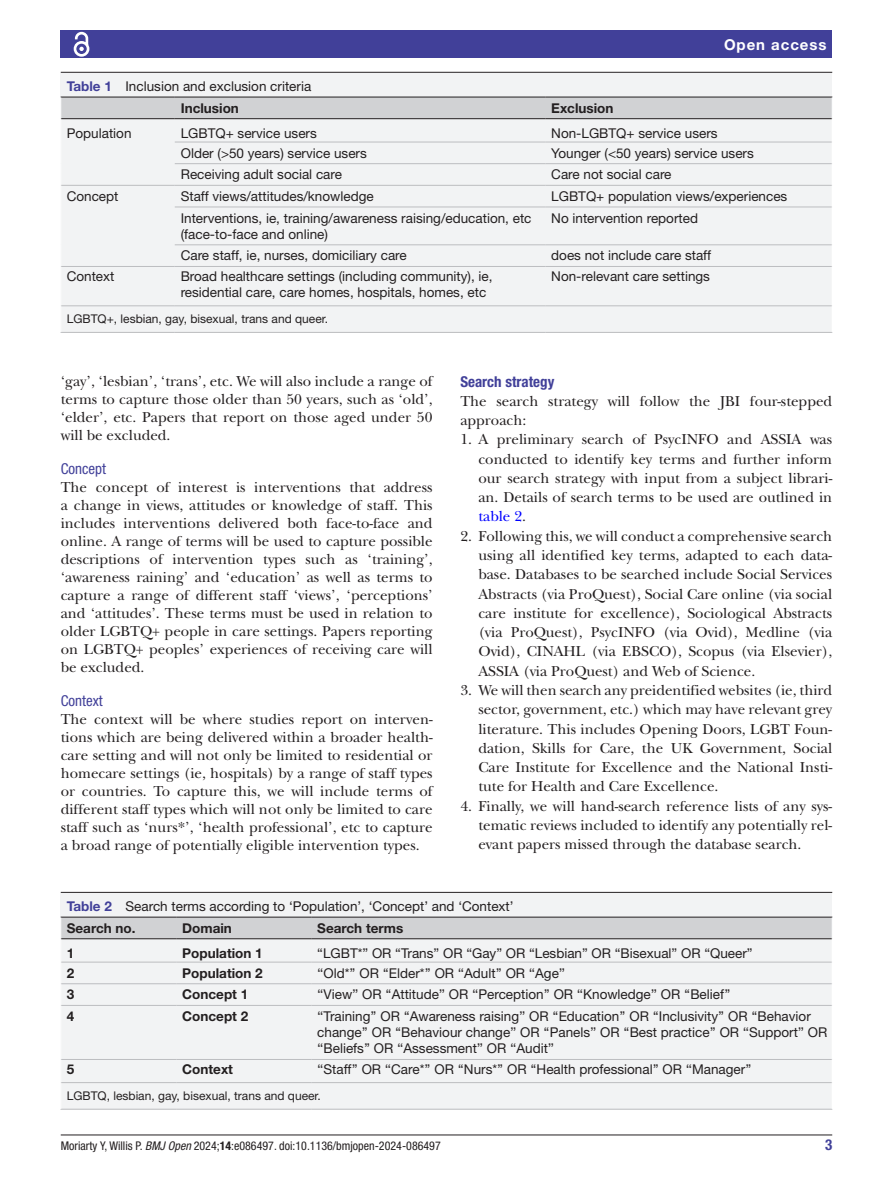
<style>
.page{position:relative;width:893px;height:1191px;background:#fff}
.page>*{position:absolute;margin:0;border:0;box-sizing:border-box;transform-origin:0 0}
.t1{font:15px/18px "New Baskerville";color:#231f20;text-align:justify}
.t2{font:700 condensed 15px "Helvetica Neue LT Std";color:#414099}
.t3{font:condensed 15px "Helvetica Neue LT Std";color:#414099}
.t4{font:700 15px "Helvetica Neue LT Std";letter-spacing:.065em;color:#fff}
.t5{font:13.5px/16.2px "Helvetica Neue LT Std";color:#231f20}
.t6{font:700 13.5px "Helvetica Neue LT Std";color:#231f20}
.t7{font:12px "Helvetica Neue LT Std";color:#231f20}
.t8{font:condensed 12px "Helvetica Neue LT Std";color:#231f20}
.s1{font-weight:700;color:#414099}
.s2{font-weight:700}
.s3{color:#00f}
.s4{font-style:italic}
</style>
<div class="page">
<hr style="left:61px;top:1134px;width:771px;height:1px;background:#231f20">
<div style="left:61px;top:31px;width:771px;height:27px;background:#414099"></div>
<svg style="left:73px;top:31px;width:17px;height:26px"></svg>
<div style="left:61px;top:73px;width:771px;height:259px;background:#f2f3f4"></div>
<hr style="left:61px;top:72px;width:771px;height:1px;background:#231f20">
<hr style="left:175px;top:207px;width:370px;height:1px;background:#bcbdc0">
<hr style="left:545px;top:207px;width:287px;height:1px;background:#bcbdc0">
<hr style="left:175px;top:244px;width:370px;height:1px;background:#bcbdc0">
<hr style="left:545px;top:244px;width:287px;height:1px;background:#bcbdc0">
<hr style="left:61px;top:266px;width:114px;height:1px;background:#bcbdc0">
<hr style="left:175px;top:266px;width:370px;height:1px;background:#bcbdc0">
<hr style="left:175px;top:305px;width:370px;height:1px;background:#bcbdc0">
<hr style="left:545px;top:266px;width:287px;height:1px;background:#bcbdc0">
<hr style="left:545px;top:305px;width:287px;height:1px;background:#bcbdc0">
<hr style="left:61px;top:305px;width:114px;height:1px;background:#bcbdc0">
<hr style="left:61px;top:332px;width:114px;height:1px;background:#bcbdc0">
<hr style="left:175px;top:332px;width:370px;height:1px;background:#bcbdc0">
<hr style="left:545px;top:332px;width:287px;height:1px;background:#bcbdc0">
<svg style="left:60px;top:97px;width:773px;height:110px"></svg>
<div style="left:61px;top:893px;width:771px;height:216px;background:#f2f3f4"></div>
<hr style="left:61px;top:892px;width:771px;height:1px;background:#231f20">
<hr style="left:61px;top:916px;width:115px;height:1px;background:#231f20">
<hr style="left:176px;top:916px;width:135px;height:1px;background:#231f20">
<hr style="left:311px;top:916px;width:521px;height:1px;background:#231f20">
<hr style="left:61px;top:1005px;width:115px;height:1px;background:#bcbdc0">
<hr style="left:176px;top:1005px;width:135px;height:1px;background:#bcbdc0">
<hr style="left:311px;top:1005px;width:521px;height:1px;background:#bcbdc0">
<hr style="left:61px;top:1059px;width:115px;height:1px;background:#bcbdc0">
<hr style="left:176px;top:1059px;width:135px;height:1px;background:#bcbdc0">
<hr style="left:176px;top:1082px;width:135px;height:1px;background:#bcbdc0">
<hr style="left:311px;top:1059px;width:521px;height:1px;background:#bcbdc0">
<hr style="left:311px;top:1082px;width:521px;height:1px;background:#bcbdc0">
<hr style="left:61px;top:1082px;width:115px;height:1px;background:#bcbdc0">
<hr style="left:61px;top:1109px;width:115px;height:1px;background:#bcbdc0">
<hr style="left:176px;top:1109px;width:135px;height:1px;background:#bcbdc0">
<hr style="left:311px;top:1109px;width:521px;height:1px;background:#bcbdc0">
<svg style="left:60px;top:917px;width:773px;height:68px"></svg>
<p class="t5" style="left:181px;top:75px;width:132px;line-height:22px;text-indent:-114px"><span class="s1">Table 1</span> Inclusion and exclusion criteria<br><span class="s2">Inclusion</span></p>
<p class="t6" style="left:551px;top:99px;width:64px">Exclusion</p>
<p class="t4" style="left:724px;top:35px;width:104px">Open access</p>
<p class="t5" style="left:67px;top:124px;width:66px">Population</p>
<p class="t5" style="left:181px;top:124px;width:138px">LGBTQ+ service users</p>
<p class="t5" style="left:551px;top:124px;width:168px">Non-LGBTQ+ service users</p>
<p class="t5" style="left:181px;top:145px;width:188px">Older (&gt;50 years) service users</p>
<p class="t5" style="left:551px;top:145px;width:204px">Younger (&lt;50 years) service users</p>
<p class="t5" style="left:181px;top:166px;width:163px">Receiving adult social care</p>
<p class="t5" style="left:551px;top:166px;width:122px">Care not social care</p>
<p class="t5" style="left:67px;top:188px;width:53px">Concept</p>
<p class="t5" style="left:181px;top:188px;width:194px">Staff views/attitudes/knowledge</p>
<p class="t5" style="left:551px;top:188px;width:238px">LGBTQ+ population views/experiences</p>
<p class="t5" style="left:181px;top:209px;width:352px">Interventions, ie, training/awareness raising/education, etc (face-to-face and online)</p>
<p class="t5" style="left:551px;top:209px;width:148px">No intervention reported</p>
<p class="t5" style="left:181px;top:247px;width:228px">Care staff, ie, nurses, domiciliary care</p>
<p class="t5" style="left:551px;top:247px;width:161px">does not include care staff</p>
<p class="t5" style="left:67px;top:267px;width:49px">Context</p>
<p class="t5" style="left:181px;top:267px;width:313px">Broad healthcare settings (including community), ie, residential care, care homes, hospitals, homes, etc</p>
<p class="t5" style="left:551px;top:267px;width:160px">Non-relevant care settings</p>
<p class="t7" style="left:67px;top:312px;width:263px">LGBTQ+, lesbian, gay, bisexual, trans and queer.</p>
<p class="t1" style="left:61px;top:372px;width:373px">‘gay’, ‘lesbian’, ‘trans’, etc. We will also include a range of terms to capture those older than 50 years, such as ‘old’, ‘elder’, etc. Papers that report on those aged under 50 will be excluded.</p>
<p class="t3" style="left:61px;top:460px;width:47px">Concept</p>
<p class="t1" style="left:61px;top:478px;width:373px">The concept of interest is interventions that address a change in views, attitudes or knowledge of staff. This includes interventions delivered both face-to-face and online. A range of terms will be used to capture possible descriptions of intervention types such as ‘training’, ‘awareness raining’ and ‘education’ as well as terms to capture a range of different staff ‘views’, ‘perceptions’ and ‘attitudes’. These terms must be used in relation to older LGBTQ+ people in care settings. Papers reporting on LGBTQ+ peoples’ experiences of receiving care will be excluded.</p>
<p class="t3" style="left:61px;top:691px;width:43px">Context</p>
<p class="t1" style="left:61px;top:710px;width:373px">The context will be where studies report on interven&shy;tions which are being delivered within a broader health&shy;care setting and will not only be limited to residential or homecare settings (ie, hospitals) by a range of staff types or countries. To capture this, we will include terms of different staff types which will not only be limited to care staff such as ‘nurs*’, ‘health professional’, etc to capture a broad range of potentially eligible intervention types.</p>
<p class="t2" style="left:460px;top:372px;width:95px">Search strategy</p>
<p class="t1" style="left:460px;top:391px;width:373px;line-height:19.4px">The search strategy will follow the JBI four-stepped approach:</p>
<p class="t1" style="left:478px;top:430px;width:355px;line-height:19.4px;text-indent:-18px">1. A preliminary search of PsycINFO and ASSIA was conducted to identify key terms and further inform our search strategy with input from a subject librari&shy;an. Details of search terms to be used are outlined in <span class="s3">table 2</span>.</p>
<p class="t1" style="left:478px;top:526px;width:355px;line-height:19.4px;text-indent:-18px">2. Following this, we will conduct a comprehensive search using all identified key terms, adapted to each data&shy;base. Databases to be searched include Social Services Abstracts (via ProQuest), Social Care online (via social care institute for excellence), Sociological Abstracts (via ProQuest), PsycINFO (via Ovid), Medline (via Ovid), CINAHL (via EBSCO), Scopus (via Elsevier), ASSIA (via ProQuest) and Web of Science.</p>
<p class="t1" style="left:478px;top:680px;width:355px;line-height:19.2px;text-indent:-18px">3. We will then search any preidentified websites (ie, third sector, government, etc.) which may have relevant grey literature. This includes Opening Doors, LGBT Foun&shy;dation, Skills for Care, the UK Government, Social Care Institute for Excellence and the National Insti&shy;tute for Health and Care Excellence.</p>
<p class="t1" style="left:478px;top:796px;width:355px;line-height:19.4px;text-indent:-18px">4. Finally, we will hand-search reference lists of any sys&shy;tematic reviews included to identify any potentially rel&shy;evant papers missed through the database search.</p>
<p class="t5" style="left:67px;top:894px;width:448px;line-height:22px"><span class="s1">Table 2</span> Search terms according to ‘Population’, ‘Concept’ and ‘Context’<br><span class="s2">Search no.</span></p>
<p class="t6" style="left:182px;top:919px;width:51px">Domain</p>
<p class="t6" style="left:317px;top:919px;width:88px">Search terms</p>
<p class="t6" style="left:67px;top:944px;width:9px">1</p>
<p class="t6" style="left:182px;top:944px;width:82px">Population 1</p>
<p class="t5" style="left:317px;top:944px;width:437px">“LGBT*” OR “Trans” OR “Gay” OR “Lesbian” OR “Bisexual” OR “Queer”</p>
<p class="t6" style="left:67px;top:964px;width:9px">2</p>
<p class="t6" style="left:182px;top:964px;width:82px">Population 2</p>
<p class="t5" style="left:317px;top:964px;width:249px">‘‘Old*’’ OR ‘‘Elder*’’ OR ‘‘Adult’’ OR ‘‘Age’’</p>
<p class="t6" style="left:67px;top:986px;width:9px">3</p>
<p class="t6" style="left:182px;top:986px;width:68px">Concept 1</p>
<p class="t5" style="left:317px;top:986px;width:415px">‘‘View’’ OR ‘‘Attitude’’ OR ‘‘Perception’’ OR ‘‘Knowledge’’ OR ‘‘Belief’’</p>
<p class="t6" style="left:67px;top:1008px;width:9px">4</p>
<p class="t6" style="left:182px;top:1008px;width:68px">Concept 2</p>
<p class="t5" style="left:317px;top:1008px;width:512px">‘‘Training’’ OR ‘‘Awareness raising’’ OR ‘‘Education’’ OR ‘‘Inclusivity’’ OR ‘‘Behavior change’’ OR ‘‘Behaviour change’’ OR ‘‘Panels’’ OR ‘‘Best practice’’ OR ‘‘Support’’ OR ‘‘Beliefs’’ OR ‘‘Assessment’’ OR ‘‘Audit’’</p>
<p class="t6" style="left:67px;top:1060px;width:9px">5</p>
<p class="t6" style="left:182px;top:1060px;width:52px">Context</p>
<p class="t5" style="left:317px;top:1060px;width:436px">‘‘Staff’’ OR ‘‘Care*’’ OR ‘‘Nurs*’’ OR ‘‘Health professional’’ OR ‘‘Manager’’</p>
<p class="t7" style="left:67px;top:1088px;width:256px">LGBTQ, lesbian, gay, bisexual, trans and queer.</p>
<p class="t8" style="left:61px;top:1138px;width:382px">Moriarty Y, Willis P. <span class="s4">BMJ Open</span> 2024;<span class="s2">14</span>:e086497. doi:10.1136/bmjopen-2024-086497</p>
<p class="t2" style="left:825px;top:1135px;width:9px">3</p>
</div>
